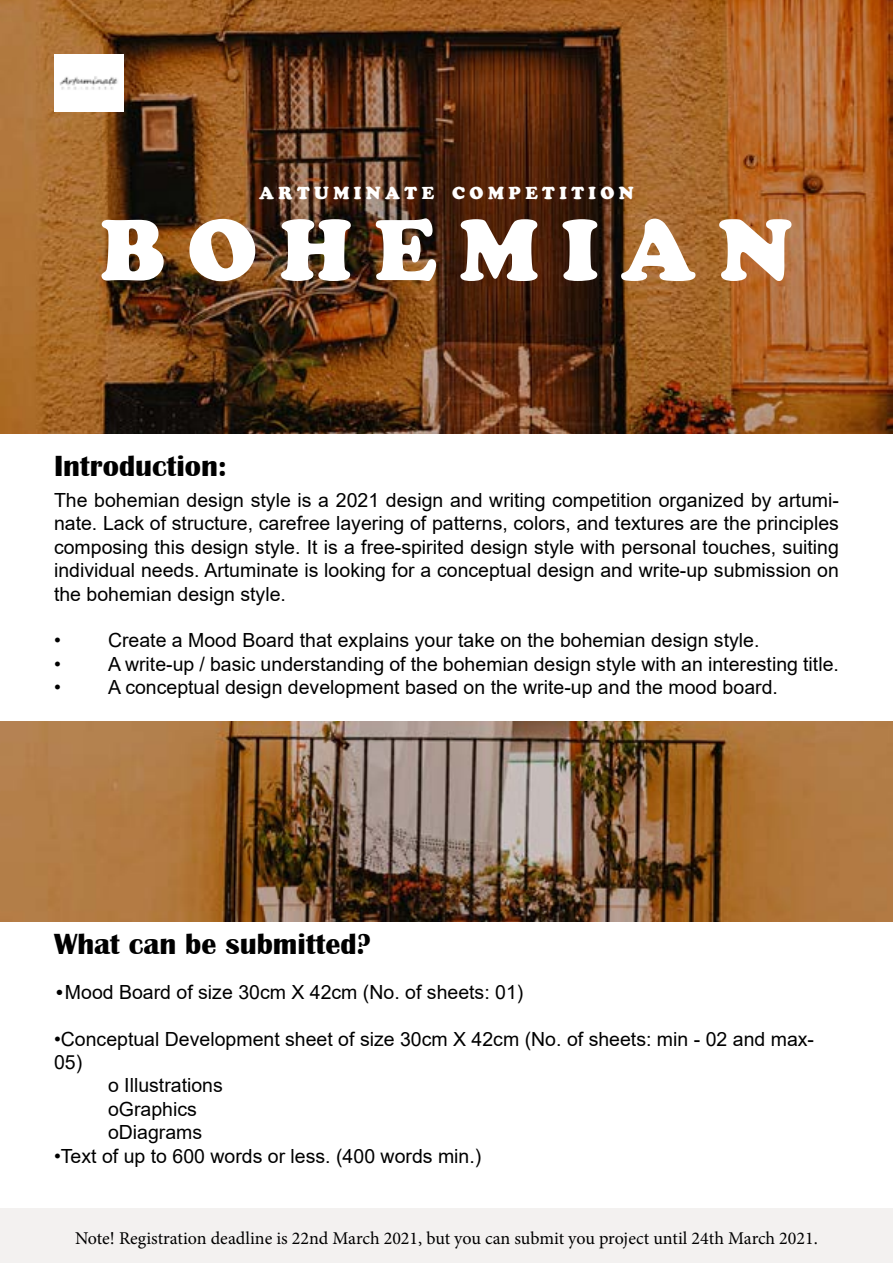
<style>
.page{position:relative;width:893px;height:1263px;background:#fff}
.page>*{position:absolute;margin:0;border:0;box-sizing:border-box;transform-origin:0 0}
.t1{font:900 90px "Cooper";color:#fff}
.t2{font:700 30px "Britannic";color:#000}
.t3{font:19.5px/23.4px "Arial";color:#000;text-align:justify}
.t4{font:18px "Minion Pro";letter-spacing:-.005em;color:#000}
.t5{font:900 18px "Cooper";color:#fff}
.s1{font-family:"Book Antiqua";font-size:18px}
</style>
<div class="page">
<img style="left:0;top:0;width:893px;height:433px">
<img style="left:54px;top:54px;width:69px;height:58px">
<img style="left:0;top:721px;width:893px;height:200px">
<div style="left:0;top:1209px;width:893px;height:54px;background:#f3f1f0"></div>
<p class="t5" style="left:259px;top:182px;width:376px">A R T U M I N A T E C O M P E T I T I O N</p>
<h1 class="t1" style="left:100px;top:197px;width:694px">B O H E M I A N</h1>
<h2 class="t2" style="left:54px;top:449px;width:174px">Introduction:</h2>
<p class="t3" style="left:54px;top:488px;width:786px">The bohemian design style is a 2021 design and writing competition organized by artumi&shy;nate. Lack of structure, carefree layering of patterns, colors, and textures are the principles composing this design style. It is a free-spirited design style with personal touches, suiting individual needs. Artuminate is looking for a conceptual design and write-up submission on the bohemian design style.</p>
<p class="t3" style="left:54px;top:629px;width:8px">•</p>
<p class="t3" style="left:108px;top:629px;width:653px">Create a Mood Board that explains your take on the bohemian design style.</p>
<p class="t3" style="left:54px;top:652px;width:8px">•</p>
<p class="t3" style="left:108px;top:652px;width:732px">A write-up / basic understanding of the bohemian design style with an interesting title.</p>
<p class="t3" style="left:54px;top:676px;width:8px">•</p>
<p class="t3" style="left:108px;top:676px;width:671px">A conceptual design development based on the write-up and the mood board.</p>
<h2 class="t2" style="left:54px;top:927px;width:318px">What can be submitted?</h2>
<p class="t3" style="left:54px;top:980px;width:471px"><span class="s1">•</span>Mood Board of size 30cm X 42cm (No. of sheets: 01)</p>
<p class="t3" style="left:54px;top:1027px;width:762px">•Conceptual Development sheet of size 30cm X 42cm (No. of sheets: min - 02 and max-</p>
<p class="t3" style="left:54px;top:1050px;width:30px">05)</p>
<p class="t3" style="left:108px;top:1074px;width:116px">o Illustrations</p>
<p class="t3" style="left:108px;top:1097px;width:90px">oGraphics</p>
<p class="t3" style="left:108px;top:1120px;width:96px">oDiagrams</p>
<p class="t3" style="left:54px;top:1144px;width:429px">•Text of up to 600 words or less. (400 words min.)</p>
<p class="t4" style="left:75px;top:1226px;width:744px">Note! Registration deadline is 22nd March 2021, but you can submit you project until 24th March 2021.</p>
</div>
